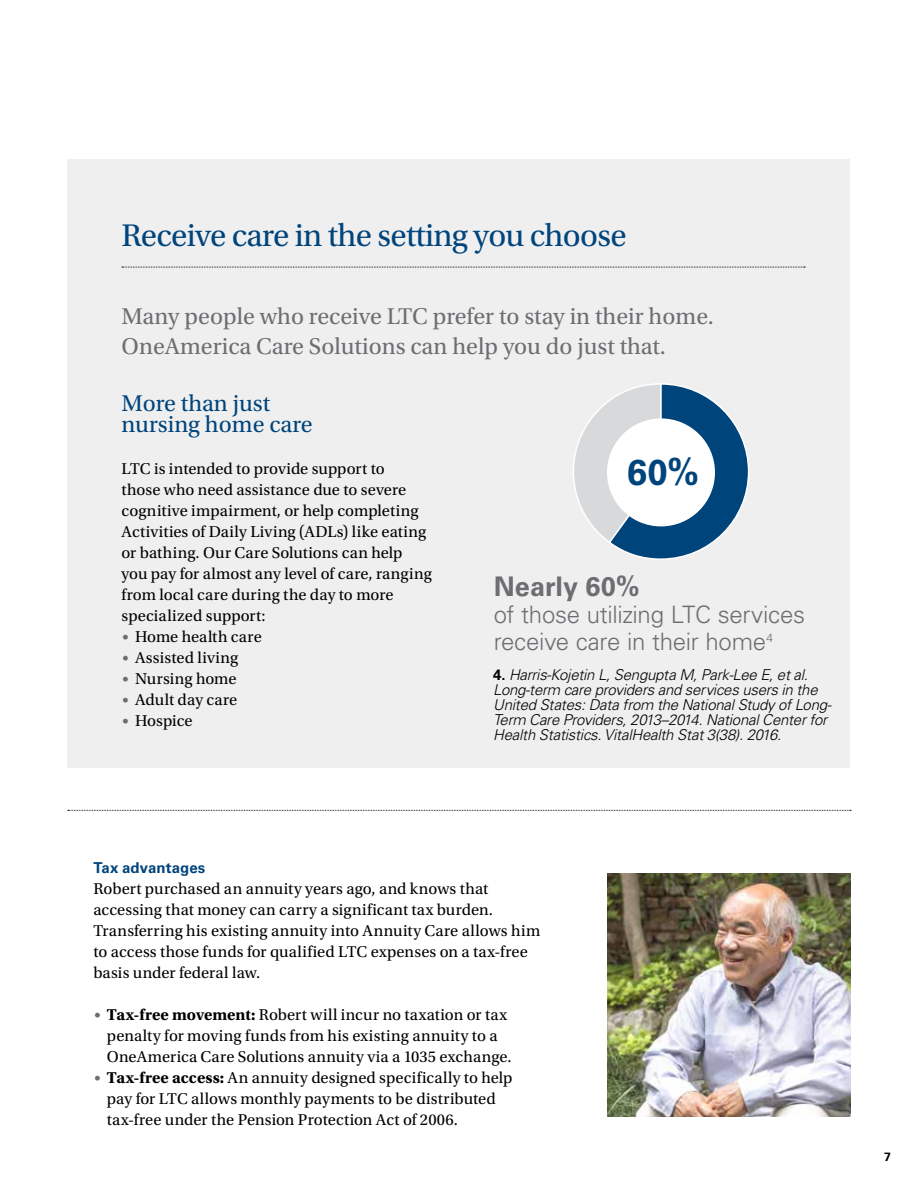
<style>
.page{position:relative;width:918px;height:1188px;background:#fff}
.page>*{position:absolute;margin:0;border:0;box-sizing:border-box;transform-origin:0 0}
.t1{font:700 36px "Univers LT Std";color:#00447c}
.t2{font:33px "Utopia Std";letter-spacing:-.02em;color:#00447c}
.t3{font:700 27px "Univers LT Std";color:#6d6e71}
.t4{font:24px/30px "Utopia Std";color:#6d6e71}
.t5{font:300 24px/27px "Univers LT Std";letter-spacing:-.01em;color:#6d6e71}
.t6{font:24px/21px "Utopia Std";color:#00447c}
.t7{font:16.5px/21px "Utopia Std";letter-spacing:.005em;color:#000}
.t8{font:italic 300 15px/15px "Univers LT Std";letter-spacing:-.015em;color:#000}
.t9{font:700 15px "Univers LT Std";letter-spacing:.01em;color:#00447c}
.t10{font:700 12px "Univers LT Std";color:#000}
.s1{font-family:"Univers LT Std";font-weight:300;font-stretch:condensed;font-size:13.5px;color:#6d6e71}
.s2{font-weight:700;font-style:normal}
.s3{font-weight:700}
</style>
<div class="page">
<div style="left:68px;top:159px;width:782px;height:609px;background:#efeff0"></div>
<svg style="left:68px;top:810px;width:783px;height:1px"></svg>
<svg style="left:122px;top:267px;width:683px;height:1px"></svg>
<svg style="left:573px;top:383px;width:176px;height:177px"></svg>
<div style="left:607px;top:418px;width:108px;height:108px;background:#fff;border-radius:50%"></div>
<img style="left:608px;top:873px;width:242px;height:243px">
<h1 class="t2" style="left:122px;top:217px;width:507px">Receive care in the setting you choose</h1>
<p class="t4" style="left:122px;top:302px;width:594px">Many people who receive LTC prefer to stay in their home.<br>OneAmerica Care Solutions can help you do just that.</p>
<h2 class="t6" style="left:122px;top:393px;width:193px">More than just nursing home care</h2>
<p class="t7" style="left:122px;top:459px;width:312px">LTC is intended to provide support to<br>those who need assistance due to severe cognitive impairment, or help completing Activities of Daily Living (ADLs) like eating or bathing. Our Care Solutions can help you pay for almost any level of care, ranging from local care during the day to more specialized support:</p>
<p class="t7" style="left:122px;top:627px;width:142px"><span class="s1">•</span> Home health care</p>
<p class="t7" style="left:122px;top:648px;width:118px"><span class="s1">•</span> Assisted living</p>
<p class="t7" style="left:122px;top:669px;width:117px"><span class="s1">•</span> Nursing home</p>
<p class="t7" style="left:122px;top:690px;width:117px"><span class="s1">•</span> Adult day care</p>
<p class="t7" style="left:122px;top:711px;width:73px"><span class="s1">•</span> Hospice</p>
<h1 class="t1" style="left:627px;top:451px;width:73px">60%</h1>
<p class="t3" style="left:494px;top:570px;width:147px">Nearly 60%</p>
<p class="t5" style="left:494px;top:601px;width:313px">of those utilizing LTC services receive care in their home<sup>4</sup></p>
<p class="t8" style="left:493px;top:668px;width:340px"><span class="s2">4.</span> Harris-Kojetin L, Sengupta M, Park-Lee E, et al.<br>Long-term care providers and services users in the United States: Data from the National Study of Long-Term Care Providers, 2013–2014. National Center for Health Statistics. VitalHealth Stat 3(38). 2016.</p>
<h3 class="t9" style="left:93px;top:859px;width:114px">Tax advantages</h3>
<p class="t7" style="left:93px;top:879px;width:448px">Robert purchased an annuity years ago, and knows that accessing that money can carry a significant tax burden.<br>Transferring his existing annuity into Annuity Care allows him to access those funds for qualified LTC expenses on a tax-free basis under federal law.</p>
<p class="t7" style="left:107px;top:1005px;width:406px;text-indent:-14px"><span class="s1">•</span> <span class="s3">Tax-free movement:</span> Robert will incur no taxation or tax penalty for moving funds from his existing annuity to a<br>OneAmerica Care Solutions annuity via a 1035 exchange.</p>
<p class="t7" style="left:107px;top:1068px;width:407px;text-indent:-14px"><span class="s1">•</span> <span class="s3">Tax-free access:</span> An annuity designed specifically to help pay for LTC allows monthly payments to be distributed tax-free under the Pension Protection Act of 2006.</p>
<p class="t10" style="left:884px;top:1150px;width:8px">7</p>
</div>
